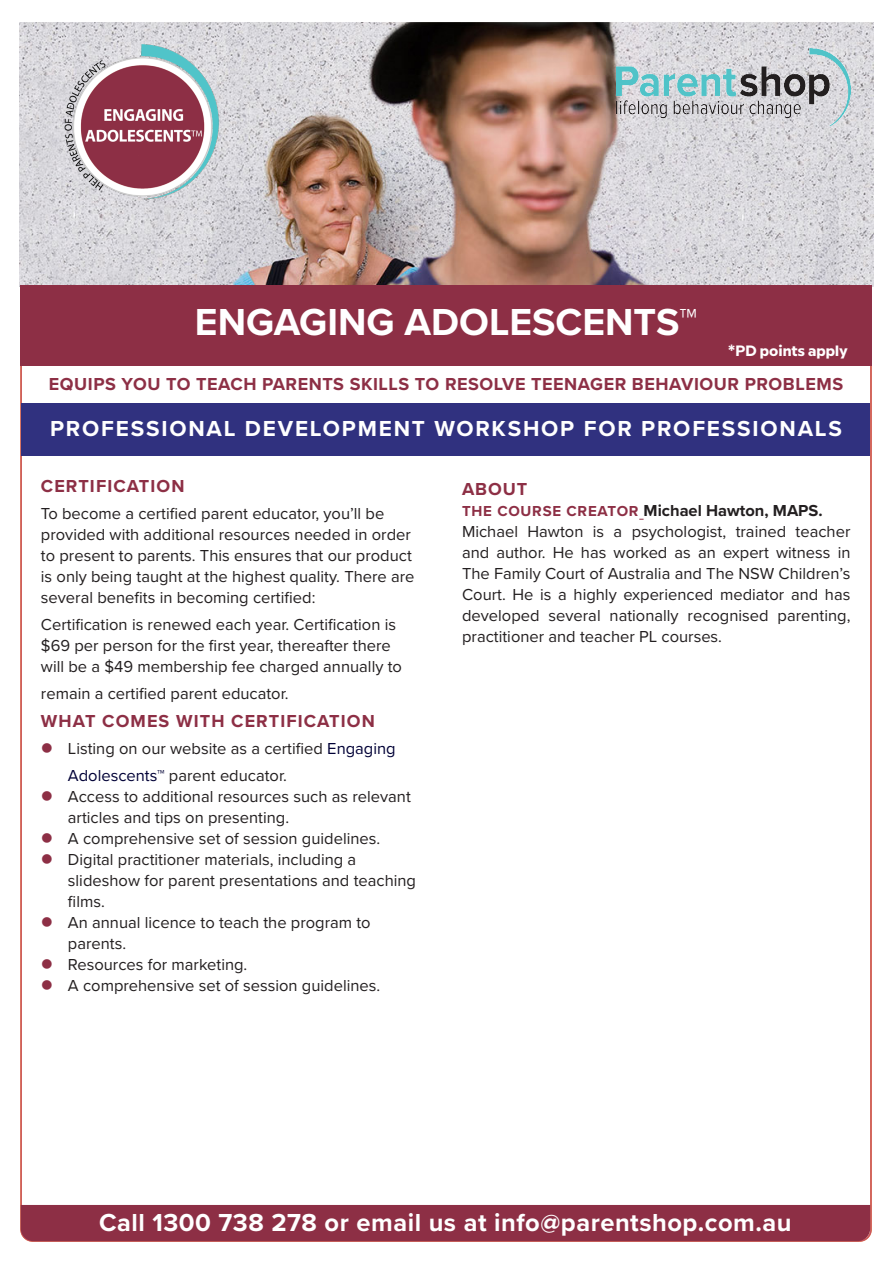
<style>
.page{position:relative;width:893px;height:1263px;background:#fff}
.page>*{position:absolute;margin:0;border:0;box-sizing:border-box;transform-origin:0 0}
.t1{font:700 39px "Proxima Nova";color:#fff}
.t2{font:700 25.5px "Proxima Nova";letter-spacing:.02em;color:#fff}
.t3{font:700 22.5px "Proxima Nova";letter-spacing:.08em;color:#fff}
.t4{font:700 18px "Proxima Nova";letter-spacing:.03em;color:#8d2f45}
.t5{font:700 18px "Proxima Nova";letter-spacing:.06em;color:#8d2f45}
.t6{font:16.5px/21px "Proxima Nova";color:#231f20}
.t7{font:700 16.5px "Proxima Nova";color:#231f20}
.t8{font:700 15px "Milliard";color:#fff}
.s1{color:#000036}
.s2{font-size:15px;color:#8d2f45}
</style>
<div class="page">
<img style="left:20px;top:23px;width:853px;height:263px">
<div style="left:21px;top:403px;width:849px;height:53px;background:#30317f"></div>
<img style="left:616px;top:49px;width:234px;height:76px">
<div style="left:21px;top:1205px;width:849px;height:36px;background:#8d2f45"></div>
<img style="left:52px;top:32px;width:181px;height:181px">
<div style="left:21px;top:285px;width:851px;height:81px;background:#8d2f45"></div>
<svg style="left:34px;top:40px;width:9px;height:10px"></svg>
<p class="t1" style="left:195px;top:293px;width:504px">ENGAGING ADOLESCENTS™</p>
<p class="t8" style="left:728px;top:339px;width:121px">*PD points apply</p>
<p class="t4" style="left:49px;top:371px;width:796px">EQUIPS YOU TO TEACH PARENTS SKILLS TO RESOLVE TEENAGER BEHAVIOUR PROBLEMS</p>
<p class="t3" style="left:50px;top:412px;width:793px">PROFESSIONAL DEVELOPMENT WORKSHOP FOR PROFESSIONALS</p>
<p class="t5" style="left:41px;top:472px;width:145px">CERTIFICATION</p>
<p class="t6" style="left:41px;top:502px;width:375px">To become a certified parent educator, you’ll be provided with additional resources needed in order to present to parents. This ensures that our product is only being taught at the highest quality. There are several benefits in becoming certified:</p>
<p class="t6" style="left:41px;top:613px;width:363px">Certification is renewed each year. Certification is $69 per person for the first year, thereafter there will be a $49 membership fee charged annually to</p>
<p class="t6" style="left:41px;top:682px;width:249px">remain a certified parent educator.</p>
<p class="t5" style="left:41px;top:708px;width:335px">WHAT COMES WITH CERTIFICATION</p>
<p class="t6" style="left:68px;top:735px;width:329px;line-height:27px">Listing on our website as a certified <span class="s1">Engaging<br>Adolescents™</span> parent educator.</p>
<p class="t6" style="left:68px;top:786px;width:350px">Access to additional resources such as relevant articles and tips on presenting.<br>A comprehensive set of session guidelines.<br>Digital practitioner materials, including a slideshow for parent presentations and teaching films.<br>An annual licence to teach the program to parents.<br>Resources for marketing.<br>A comprehensive set of session guidelines.</p>
<p class="t4" style="left:462px;top:476px;width:67px">ABOUT</p>
<p class="t7" style="left:462px;top:499px;width:362px"><span class="s2">THE COURSE CREATOR</span> Michael Hawton, MAPS.</p>
<p class="t6" style="left:462px;top:521px;width:390px;text-align:justify">Michael Hawton is a psychologist, trained teacher and author. He has worked as an expert witness in The Family Court of Australia and The NSW Children’s Court. He is a highly experienced mediator and has developed several nationally recognised parenting, practitioner and teacher PL courses.</p>
<p class="t2" style="left:99px;top:1203px;width:694px">Call 1300 738 278 or email us at info@parentshop.com.au</p>
</div>
